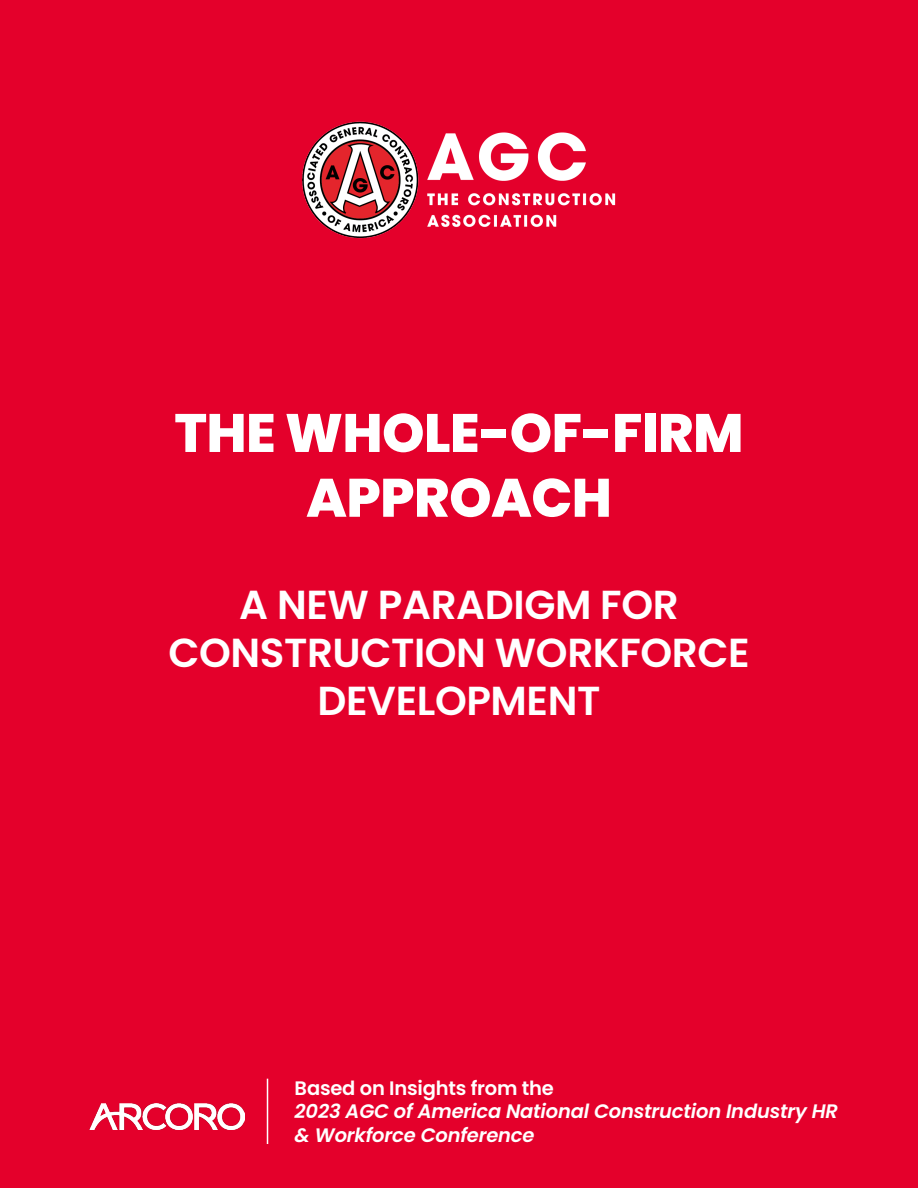
<style>
.page{position:relative;width:918px;height:1188px;background:#e4002b}
.page>*{position:absolute;margin:0;border:0;box-sizing:border-box;transform-origin:0 0}
.t1{font:800 54px/64.8px "Poppins";letter-spacing:-.01em;color:#fff;text-align:center}
.t2{font:600 40.5px/48px "Poppins";letter-spacing:-.01em;color:#fff;text-align:center}
.t3{font:italic 600 19.5px/23.4px "Poppins";letter-spacing:-.01em;color:#fff}
.s1{font-style:normal}
</style>
<div class="page">
<img style="left:302px;top:121px;width:314px;height:118px">
<img style="left:90px;top:1103px;width:154px;height:27px">
<hr style="left:267px;top:1079px;width:1px;height:65px;background:#fff">
<p class="t1" style="left:174px;top:401px;width:571px">THE WHOLE-OF-FIRM<br>APPROACH</p>
<p class="t2" style="left:239px;top:581px;width:441px">A NEW PARADIGM FOR</p>
<p class="t2" style="left:168px;top:629px;width:583px">CONSTRUCTION WORKFORCE<br>DEVELOPMENT</p>
<p class="t3" style="left:295px;top:1076px;width:545px"><span class="s1">Based on Insights from the<br></span>2023 AGC of America National Construction Industry HR &amp; Workforce Conference</p>
</div>
